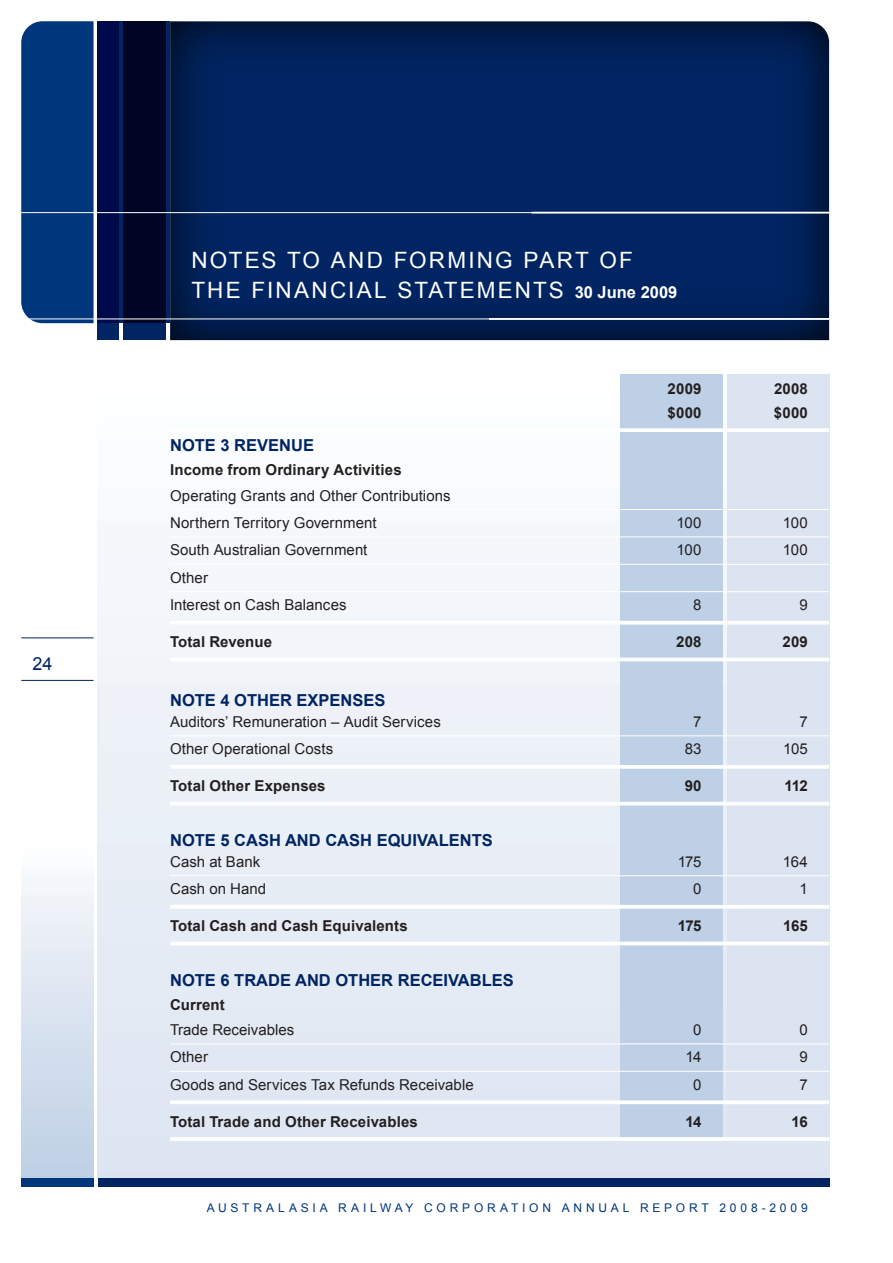
<style>
.page{position:relative;width:893px;height:1263px;background:#fff}
.page>*{position:absolute;margin:0;border:0;box-sizing:border-box;transform-origin:0 0}
.t1{font:22.5px "Arial";letter-spacing:.085em;color:#fff}
.t2{font:18px "Arial";color:#002562}
.t3{font:700 16.5px "Arial";color:#002562}
.t4{font:700 16.5px "Arial";color:#fff}
.t5{font:15px/27.3px "Arial";letter-spacing:.005em;color:#231f20}
.t6{font:700 15px "Arial";letter-spacing:.01em;color:#231f20}
.t7{font:12px "Arial";letter-spacing:.315em;color:#00377c}
.s1{font-weight:400;font-size:22.5px}
</style>
<div class="page">
<div style="left:98px;top:349px;width:731px;height:829px;background:linear-gradient(to bottom,#feffff,#dce4f1)"></div>
<div style="left:21px;top:838px;width:73px;height:340px;background:linear-gradient(to bottom,#fdfdfe,#bdcee5)"></div>
<div style="left:727px;top:374px;width:102px;height:765px;background:#dce4f1"></div>
<div style="left:621px;top:374px;width:102px;height:765px;background:#bdd0e5"></div>
<div style="left:98px;top:21px;width:72px;height:302px;background:#002562"></div>
<svg style="left:168px;top:21px;width:662px;height:320px;background:#02235c"></svg>
<div style="left:123px;top:21px;width:43px;height:319px;background:#000525"></div>
<div style="left:98px;top:21px;width:21px;height:319px;background:#000a4b"></div>
<hr style="left:21px;top:637px;width:73px;height:1px;background:#002562">
<hr style="left:21px;top:680px;width:73px;height:1px;background:#002562">
<div style="left:21px;top:1178px;width:73px;height:8px;background:#00377c"></div>
<div style="left:98px;top:1178px;width:731px;height:8px;background:#002562"></div>
<div style="left:21px;top:21px;width:73px;height:302px;background:#00377c"></div>
<hr style="left:170px;top:428px;width:659px;height:4px;background:#fff">
<hr style="left:170px;top:509px;width:659px;height:1px;background:#fff">
<hr style="left:170px;top:536px;width:659px;height:1px;background:#fff">
<hr style="left:170px;top:564px;width:659px;height:1px;background:#fff">
<hr style="left:170px;top:591px;width:659px;height:1px;background:#fff">
<hr style="left:170px;top:621px;width:659px;height:3px;background:#fff">
<hr style="left:170px;top:658px;width:659px;height:3px;background:#fff">
<hr style="left:170px;top:735px;width:659px;height:1px;background:#fff">
<hr style="left:170px;top:765px;width:659px;height:4px;background:#fff">
<hr style="left:170px;top:802px;width:659px;height:3px;background:#fff">
<hr style="left:170px;top:875px;width:659px;height:1px;background:#fff">
<hr style="left:170px;top:905px;width:659px;height:4px;background:#fff">
<hr style="left:170px;top:942px;width:659px;height:3px;background:#fff">
<hr style="left:170px;top:1043px;width:659px;height:1px;background:#fff">
<hr style="left:170px;top:1071px;width:659px;height:1px;background:#fff">
<svg style="left:170px;top:1100px;width:659px;height:4px"></svg>
<hr style="left:170px;top:1137px;width:659px;height:4px;background:#fff">
<hr style="left:21px;top:212px;width:808px;height:1px;background:#fff">
<hr style="left:21px;top:319px;width:808px;height:1px;background:#fff">
<hr style="left:489px;top:318px;width:340px;height:2px;background:#fff">
<p class="t2" style="left:33px;top:652px;width:22px">24</p>
<h1 class="t1" style="left:191px;top:245px;width:36px">Note</h1>
<h1 class="t1" style="left:261px;top:245px;width:88px">s To and</h1>
<h1 class="t1" style="left:394px;top:245px;width:35px">Form</h1>
<h1 class="t1" style="left:468px;top:245px;width:26px">ing</h1>
<h1 class="t1" style="left:524px;top:245px;width:34px">Part</h1>
<h1 class="t1" style="left:600px;top:245px;width:17px">of</h1>
<h1 class="t1" style="left:191px;top:275px;width:17px">the</h1>
<h1 class="t1" style="left:252px;top:275px;width:42px">Financ</h1>
<h1 class="t1" style="left:348px;top:275px;width:67px">ial Statement</h1>
<p class="t4" style="left:549px;top:281px;width:130px"><span class="s1">s</span> 30 June 2009</p>
<p class="t3" style="left:170px;top:435px;width:145px">NOTE 3 REVENUE</p>
<p class="t6" style="left:170px;top:460px;width:233px">Income from Ordinary Activities</p>
<p class="t5" style="left:170px;top:482px;width:282px">Operating Grants and Other Contributions<br>Northern Territory Government</p>
<p class="t6" style="left:668px;top:378px;width:35px">2009</p>
<p class="t6" style="left:774px;top:378px;width:35px">2008</p>
<p class="t6" style="left:668px;top:402px;width:36px">$000</p>
<p class="t6" style="left:774px;top:402px;width:36px">$000</p>
<p class="t5" style="left:677px;top:509px;width:26px">100</p>
<p class="t5" style="left:783px;top:509px;width:26px">100</p>
<p class="t5" style="left:170px;top:537px;width:199px">South Australian Government</p>
<p class="t5" style="left:677px;top:537px;width:26px">100</p>
<p class="t5" style="left:783px;top:537px;width:26px">100</p>
<p class="t5" style="left:170px;top:564px;width:178px">Other<br>I nterest on Cash Balances</p>
<p class="t5" style="left:693px;top:591px;width:10px">8</p>
<p class="t5" style="left:800px;top:591px;width:10px">9</p>
<p class="t6" style="left:170px;top:632px;width:103px">Total Revenue</p>
<p class="t6" style="left:676px;top:632px;width:27px">208</p>
<p class="t6" style="left:782px;top:632px;width:27px">209</p>
<p class="t3" style="left:170px;top:689px;width:217px">NOTE 4 OTHER EXPENSES</p>
<p class="t5" style="left:170px;top:708px;width:272px">Auditors’ Remuneration – Audit Services</p>
<p class="t5" style="left:693px;top:708px;width:10px">7</p>
<p class="t5" style="left:800px;top:708px;width:10px">7</p>
<p class="t5" style="left:170px;top:735px;width:165px">Other Operational Costs</p>
<p class="t5" style="left:685px;top:735px;width:18px">83</p>
<p class="t5" style="left:783px;top:735px;width:26px">105</p>
<p class="t6" style="left:170px;top:776px;width:157px">Total Other Expenses</p>
<p class="t6" style="left:685px;top:776px;width:18px">90</p>
<p class="t6" style="left:784px;top:776px;width:25px">112</p>
<p class="t3" style="left:170px;top:829px;width:324px">NOTE 5 CASH AND CASH EQUIVALENTS</p>
<p class="t5" style="left:170px;top:848px;width:92px">Cash at Bank</p>
<p class="t5" style="left:678px;top:848px;width:25px">175</p>
<p class="t5" style="left:783px;top:848px;width:26px">164</p>
<p class="t5" style="left:170px;top:875px;width:98px">Cash on Hand</p>
<p class="t5" style="left:693px;top:875px;width:10px">0</p>
<p class="t5" style="left:800px;top:875px;width:10px">1</p>
<p class="t6" style="left:170px;top:916px;width:239px">Total Cash and Cash Equivalents</p>
<p class="t6" style="left:678px;top:916px;width:25px">175</p>
<p class="t6" style="left:783px;top:916px;width:26px">165</p>
<p class="t3" style="left:170px;top:969px;width:345px">NOTE 6 TRADE AND OTHER RECEIVABLES</p>
<p class="t6" style="left:170px;top:995px;width:56px">Current</p>
<p class="t5" style="left:170px;top:1016px;width:126px">Trade Receivables</p>
<p class="t5" style="left:693px;top:1016px;width:10px">0</p>
<p class="t5" style="left:800px;top:1016px;width:10px">0</p>
<p class="t5" style="left:170px;top:1044px;width:39px">Other</p>
<p class="t5" style="left:685px;top:1044px;width:18px">14</p>
<p class="t5" style="left:800px;top:1044px;width:10px">9</p>
<p class="t5" style="left:170px;top:1071px;width:305px">Goods and Services Tax Refunds Receivable</p>
<p class="t5" style="left:693px;top:1071px;width:10px">0</p>
<p class="t5" style="left:800px;top:1071px;width:10px">7</p>
<p class="t6" style="left:170px;top:1111px;width:249px">Total Trade and Other Receivables</p>
<p class="t6" style="left:685px;top:1111px;width:18px">14</p>
<p class="t6" style="left:792px;top:1111px;width:18px">16</p>
<p class="t7" style="left:207px;top:1200px;width:48px">Au stral</p>
<p class="t7" style="left:289px;top:1200px;width:161px">Asia Ra il way Corporat</p>
<p class="t7" style="left:522px;top:1200px;width:19px">i on</p>
<p class="t7" style="left:562px;top:1200px;width:24px">A nnual</p>
<p class="t7" style="left:640px;top:1200px;width:25px">R eport</p>
<p class="t7" style="left:719px;top:1200px;width:90px">2008-2009</p>
</div>
